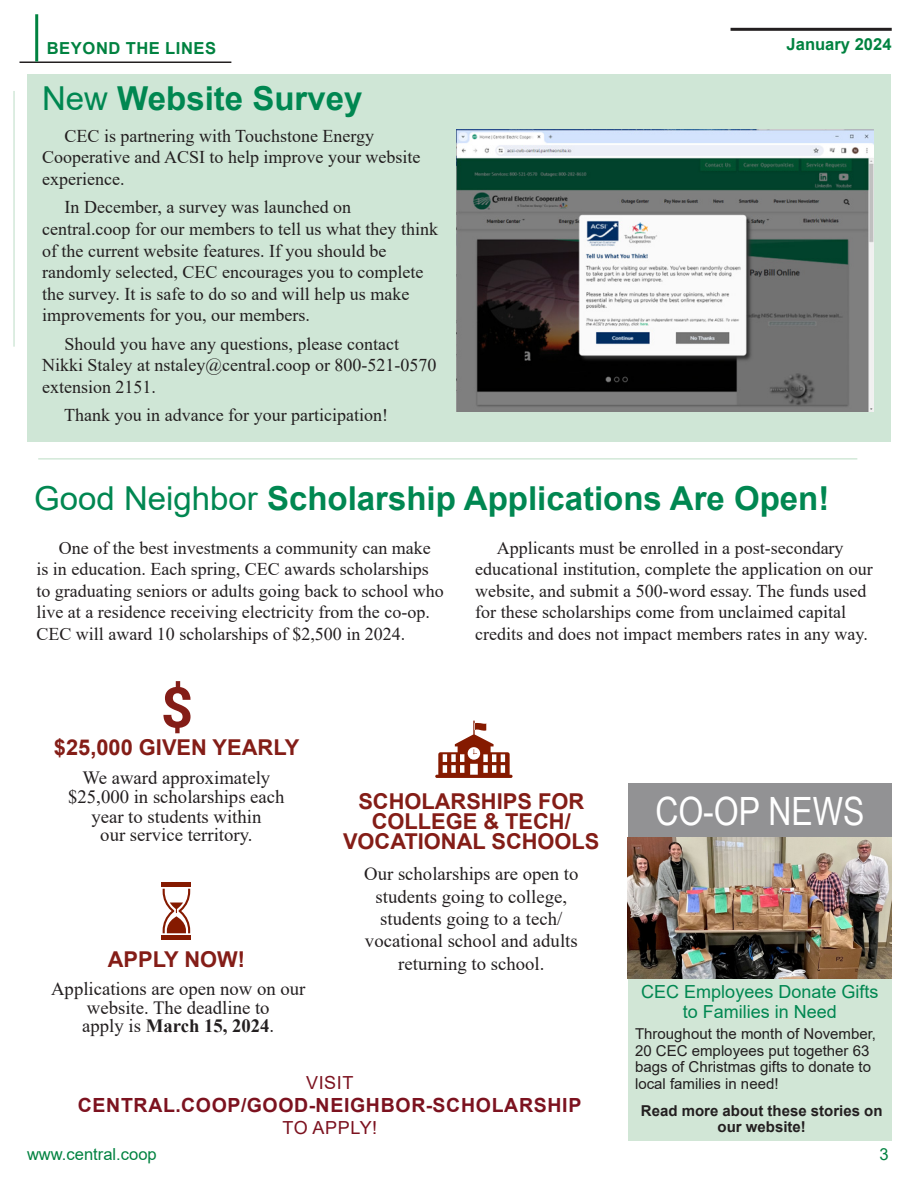
<style>
.page{position:relative;width:918px;height:1188px;background:#fff}
.page>*{position:absolute;margin:0;border:0;box-sizing:border-box;transform-origin:0 0}
.t1{font:700 56.25px "Roboto";color:#841d17}
.t2{font:39px "Arial Narrow";color:#fff}
.t3{font:700 33px "Arial";color:#008751}
.t4{font:700 21.9px/20.2px "Arial";color:#841d17;text-align:center}
.t5{font:700 19.5px "Arial";letter-spacing:.035em;color:#7c121f}
.t6{font:18.75px/19.5px "Times New Roman";color:#231f20;text-align:center}
.t7{font:700 18.75px "Times New Roman";color:#231f20}
.t8{font:18px/21.6px "Times New Roman";color:#231f20}
.t9{font:18px "Arial";color:#008751}
.t10{font:18px "Arial";letter-spacing:.035em;color:#7c121f}
.t11{font:16.5px "Arial";color:#008240}
.t12{font:700 16.5px "Arial";letter-spacing:.035em;color:#008240}
.t13{font:700 16.5px "Arial";color:#008240}
.t14{font:15px/16.5px "Arial";color:#231f20}
.t15{font:700 15px/16.5px "Arial";color:#231f20;text-align:center}
.s1{font-weight:400}
</style>
<div class="page">
<hr style="left:731px;top:28px;width:161px;height:3px;background:#231f20">
<hr style="left:20px;top:62px;width:211px;height:1px;background:#231f20">
<hr style="left:35px;top:14px;width:3px;height:48px;background:#008240">
<div style="left:628px;top:899px;width:263px;height:242px;background:#d1e6d6"></div>
<div style="left:27px;top:74px;width:864px;height:367px;background:#cfe6d6"></div>
<div style="left:628px;top:783px;width:264px;height:54px;background:#929294"></div>
<img style="left:628px;top:837px;width:264px;height:141px">
<hr style="left:13px;top:91px;width:2px;height:256px;background:#d2e8d8">
<img style="left:456px;top:129px;width:418px;height:282px">
<hr style="left:38px;top:458px;width:819px;height:2px;background:#d2e8d8">
<svg style="left:435px;top:720px;width:78px;height:58px"></svg>
<div style="left:162px;top:882px;width:29px;height:5px;background:#851a00"></div>
<div style="left:162px;top:935px;width:29px;height:5px;background:#851a00"></div>
<svg style="left:163px;top:889px;width:27px;height:44px"></svg>
<p class="t12" style="left:47px;top:37px;width:171px">BEYOND THE LINES</p>
<p class="t13" style="left:787px;top:32px;width:106px">January 2024</p>
<p class="t3" style="left:42px;top:75px;width:322px"><span class="s1">New</span> Website Survey</p>
<p class="t8" style="left:65px;top:124px;width:311px">CEC is partnering with Touchstone Energy</p>
<p class="t8" style="left:42px;top:146px;width:380px">Cooperative and ACSI to help improve your website experience.</p>
<p class="t8" style="left:65px;top:196px;width:288px">In December, a survey was launched on</p>
<p class="t8" style="left:42px;top:218px;width:397px">central.coop for our members to tell us what they think of the current website features. If you should be</p>
<p class="t8" style="left:42px;top:261px;width:383px">randomly selected, CEC encourages you to complete the survey. It is safe to do so and will help us make improvements for you, our members.</p>
<p class="t8" style="left:65px;top:332px;width:336px">Should you have any questions, please contact</p>
<p class="t8" style="left:42px;top:354px;width:396px">Nikki Staley at nstaley@central.coop or 800-521-0570</p>
<p class="t8" style="left:42px;top:376px;width:115px">extension 2151.</p>
<p class="t8" style="left:64px;top:404px;width:325px">Thank you in advance for your participation!</p>
<p class="t3" style="left:34px;top:475px;width:797px"><span class="s1">Good Neighbor</span> Scholarship Applications Are Open!</p>
<p class="t8" style="left:36px;top:536px;width:409px;text-indent:22px">One of the best investments a community can make is in education. Each spring, CEC awards scholarships to graduating seniors or adults going back to school who live at a residence receiving electricity from the co-op.<br>CEC will award 10 scholarships of $2,500 in 2024.</p>
<p class="t8" style="left:475px;top:536px;width:399px;text-indent:22px">Applicants must be enrolled in a post-secondary educational institution, complete the application on our website, and submit a 500-word essay. The funds used for these scholarships come from unclaimed capital credits and does not impact members rates in any way.</p>
<p class="t1" style="left:161px;top:668px;width:34px">$</p>
<p class="t4" style="left:54px;top:737px;width:247px">$25,000 GIVEN YEARLY</p>
<p class="t6" style="left:83px;top:767px;width:189px">We award approximately</p>
<p class="t6" style="left:68px;top:787px;width:218px">$25,000 in scholarships each</p>
<p class="t6" style="left:91px;top:806px;width:172px">year to students within</p>
<p class="t6" style="left:100px;top:824px;width:154px">our service territory.</p>
<p class="t4" style="left:358px;top:791px;width:227px">SCHOLARSHIPS FOR<br>COLLEGE &amp; TECH/</p>
<p class="t4" style="left:343px;top:832px;width:258px">VOCATIONAL SCHOOLS</p>
<p class="t6" style="left:364px;top:863px;width:216px">Our scholarships are open to</p>
<p class="t6" style="left:376px;top:886px;width:193px">students going to college,</p>
<p class="t6" style="left:380px;top:908px;width:184px">students going to a tech/</p>
<p class="t6" style="left:365px;top:931px;width:214px">vocational school and adults</p>
<p class="t4" style="left:108px;top:949px;width:139px">APPLY NOW!</p>
<p class="t6" style="left:398px;top:953px;width:148px">returning to school.</p>
<p class="t6" style="left:51px;top:978px;width:256px">Applications are open now on our website. The deadline to</p>
<p class="t7" style="left:82px;top:1012px;width:194px"><span class="s1">apply is</span> March 15, 2024<span class="s1">.</span></p>
<p class="t10" style="left:306px;top:1070px;width:49px">VISIT</p>
<p class="t5" style="left:78px;top:1091px;width:505px">CENTRAL.COOP/GOOD-NEIGHBOR-SCHOLARSHIP</p>
<p class="t10" style="left:283px;top:1115px;width:96px">TO APPLY!</p>
<p class="t2" style="left:655px;top:782px;width:211px">CO-OP NEWS</p>
<p class="t9" style="left:641px;top:980px;width:239px">CEC Employees Donate Gifts</p>
<p class="t9" style="left:683px;top:999px;width:156px">to Families in Need</p>
<p class="t14" style="left:635px;top:1026px;width:242px">Throughout the month of November,<br>20 CEC employees put together 63 bags of Christmas gifts to donate to local families in need!</p>
<p class="t15" style="left:641px;top:1102px;width:243px">Read more about these stories on our website!</p>
<p class="t11" style="left:27px;top:1142px;width:131px">www.central.coop</p>
<p class="t11" style="left:880px;top:1142px;width:11px">3</p>
</div>
